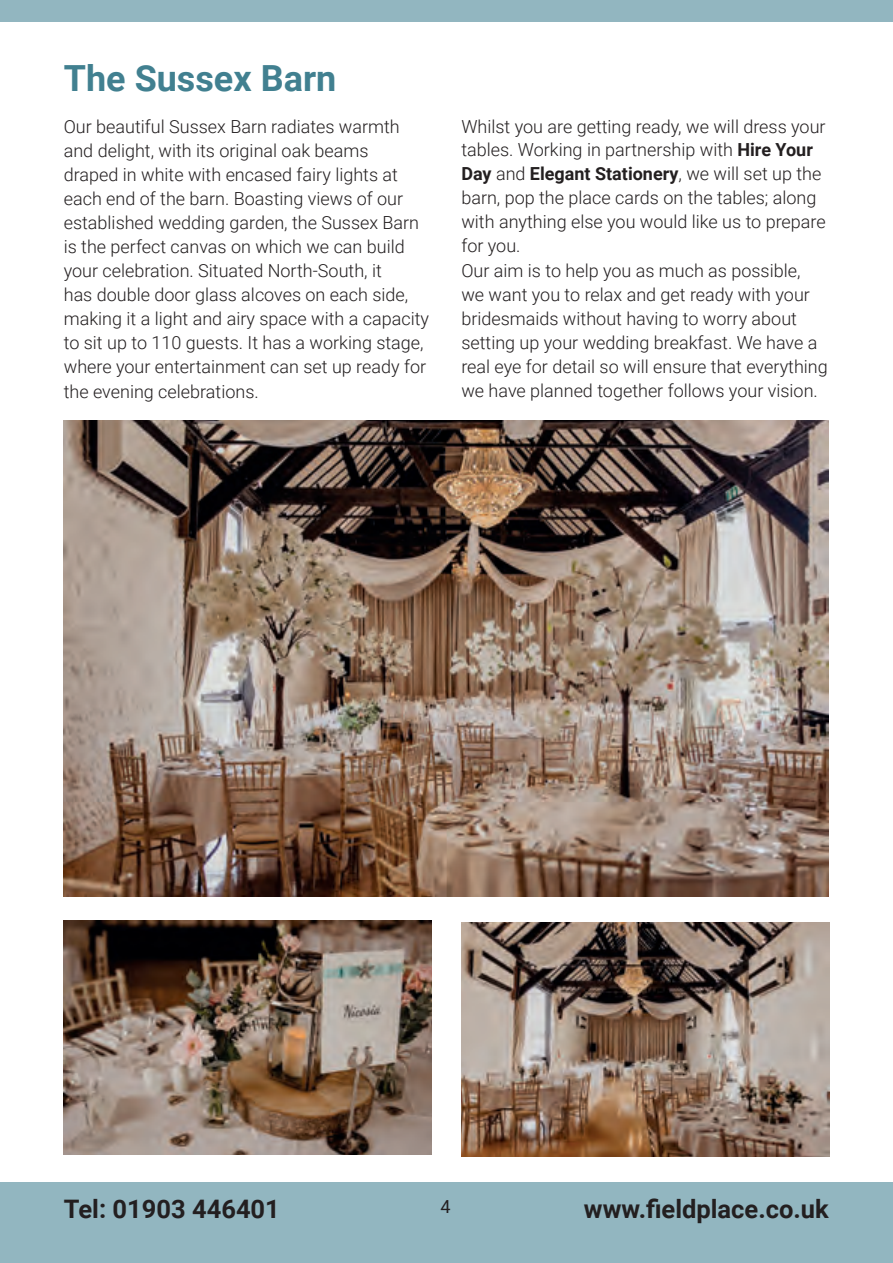
<style>
.page{position:relative;width:893px;height:1263px;background:#fff}
.page>*{position:absolute;margin:0;border:0;box-sizing:border-box;transform-origin:0 0}
.t1{font:700 36px "Roboto";color:#418090}
.t2{font:700 25.5px "Roboto";color:#231f20}
.t3{font:300 18px/24.2px "Roboto";color:#231f20}
.t4{font:18px "Roboto";color:#231f20}
.s1{font-weight:700}
</style>
<div class="page">
<div style="left:0;top:0;width:893px;height:21px;background:#92b6c0"></div>
<div style="left:0;top:1182px;width:893px;height:81px;background:#92b6c0"></div>
<img style="left:64px;top:921px;width:368px;height:234px">
<img style="left:64px;top:421px;width:765px;height:475px">
<img style="left:461px;top:923px;width:368px;height:234px">
<p class="t1" style="left:64px;top:53px;width:274px">The Sussex Barn</p>
<p class="t3" style="left:64px;top:113px;width:367px">Our beautiful Sussex Barn radiates warmth and delight, with its original oak beams<br>draped in white with encased fairy lights at each end of the barn. Boasting views of our established wedding garden, the Sussex Barn is the perfect canvas on which we can build your celebration. Situated North-South, it<br>has double door glass alcoves on each side, making it a light and airy space with a capacity to sit up to 110 guests. It has a working stage, where your entertainment can set up ready for the evening celebrations.</p>
<p class="t3" style="left:461px;top:113px;width:366px">Whilst you are getting ready, we will dress your tables. Working in partnership with <span class="s1">Hire Your Day</span> and <span class="s1">Elegant Stationery</span>, we will set up the barn, pop the place cards on the tables; along with anything else you would like us to prepare for you.</p>
<p class="t3" style="left:461px;top:258px;width:368px">Our aim is to help you as much as possible, we want you to relax and get ready with your bridesmaids without having to worry about setting up your wedding breakfast. We have a real eye for detail so will ensure that everything we have planned together follows your vision.</p>
<h2 class="t2" style="left:64px;top:1191px;width:218px">Tel: 01903 446401</h2>
<p class="t4" style="left:440px;top:1194px;width:12px">4</p>
<h2 class="t2" style="left:584px;top:1191px;width:246px">www.fieldplace.co.uk</h2>
</div>
